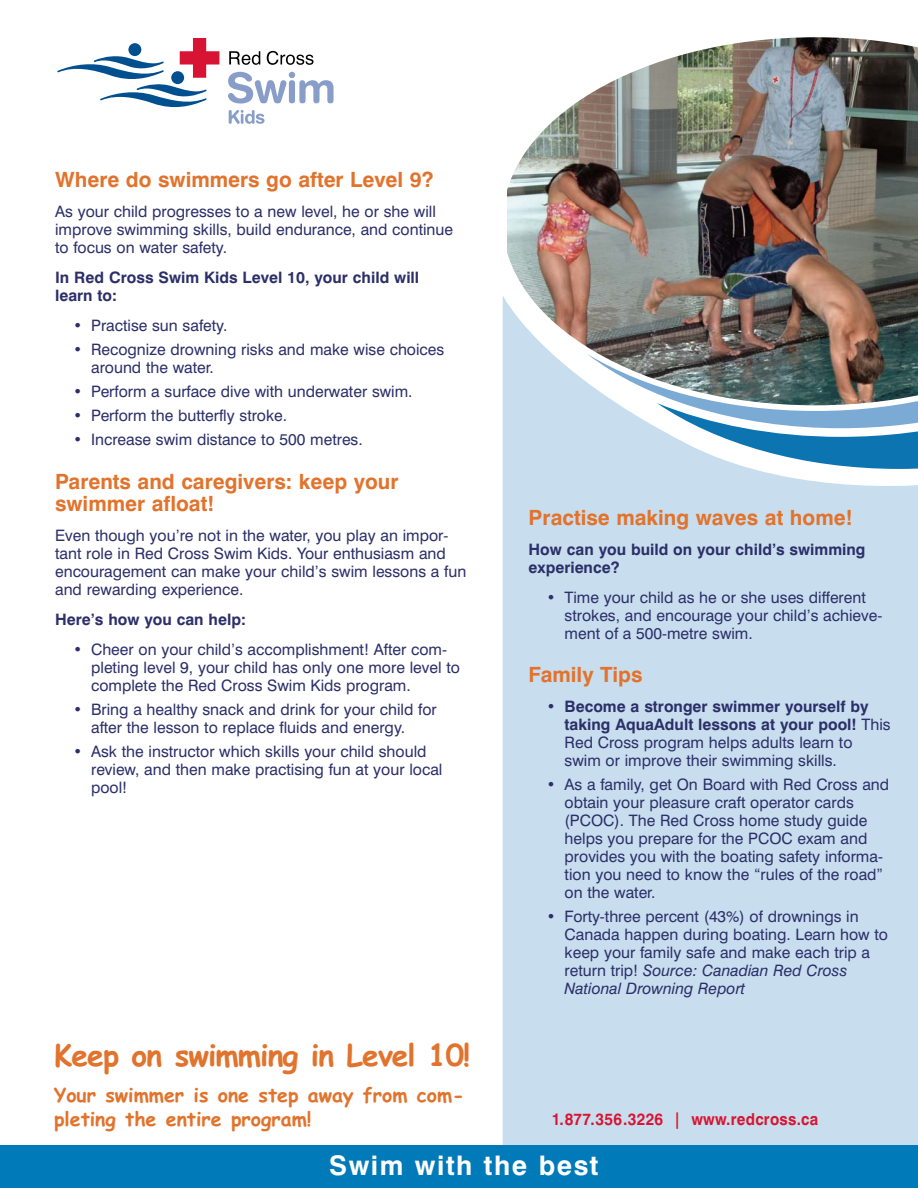
<style>
.page{position:relative;width:918px;height:1188px;background:#fff}
.page>*{position:absolute;margin:0;border:0;box-sizing:border-box;transform-origin:0 0}
.t1{font:700 30px "Comic Sans MS";letter-spacing:-.03em;color:#e2732c}
.t2{font:700 27px "Swiss 721 BT";letter-spacing:.055em;color:#fff}
.t3{font:700 21px/22.5px "Swiss 721 BT";color:#e2732c}
.t4{font:700 19.5px/24px "Comic Sans MS";color:#e2732c}
.t5{font:700 16.5px "Swiss 721 BT";letter-spacing:.015em;color:#d71533;scale:.92 1}
.t6{font:15.75px/18px "Swiss 721 BT";color:#2c2f69}
.t7{font:700 15.75px/18px "Swiss 721 BT";color:#2c2f69}
.s1{font-weight:700}
.s2{font-style:italic}
</style>
<div class="page">
<img style="left:502px;top:37px;width:416px;height:457px">
<img style="left:587px;top:106px;width:331px;height:189px">
<img style="left:657px;top:153px;width:261px;height:142px">
<svg style="left:503px;top:295px;width:415px;height:851px;background:#bdd1df"></svg>
<svg style="left:229px;top:51px;width:31px;height:14px"></svg>
<svg style="left:267px;top:51px;width:47px;height:14px"></svg>
<svg style="left:57px;top:38px;width:162px;height:69px"></svg>
<svg style="left:228px;top:72px;width:106px;height:32px"></svg>
<svg style="left:229px;top:110px;width:36px;height:14px"></svg>
<div style="left:0;top:1146px;width:918px;height:42px;background:#007ab8"></div>
<h3 class="t3" style="left:55px;top:171px;width:380px">Where do swimmers go after Level 9?</h3>
<p class="t6" style="left:55px;top:204px;width:400px">As your child progresses to a new level, he or she will improve swimming skills, build endurance, and continue to focus on water safety.</p>
<p class="t7" style="left:55px;top:270px;width:366px">In Red Cross Swim Kids Level 10, your child will learn to:</p>
<p class="t6" style="left:73px;top:318px;width:156px">• Practise sun safety.</p>
<p class="t6" style="left:91px;top:342px;width:355px;text-indent:-18px">• Recognize drowning risks and make wise choices around the water.</p>
<p class="t6" style="left:73px;top:384px;width:341px">• Perform a surface dive with underwater swim.</p>
<p class="t6" style="left:73px;top:408px;width:216px">• Perform the butterfly stroke.</p>
<p class="t6" style="left:73px;top:432px;width:291px">• Increase swim distance to 500 metres.</p>
<h3 class="t3" style="left:55px;top:472px;width:345px">Parents and caregivers: keep your swimmer afloat!</h3>
<p class="t6" style="left:55px;top:528px;width:413px">Even though you’re not in the water, you play an impor&shy;tant role in Red Cross Swim Kids. Your enthusiasm and encouragement can make your child’s swim lessons a fun and rewarding experience.</p>
<p class="t7" style="left:55px;top:612px;width:192px">Here’s how you can help:</p>
<p class="t6" style="left:91px;top:642px;width:370px;text-indent:-18px">• Cheer on your child’s accomplishment! After com&shy;pleting level 9, your child has only one more level to complete the Red Cross Swim Kids program.</p>
<p class="t6" style="left:91px;top:702px;width:347px;text-indent:-18px">• Bring a healthy snack and drink for your child for after the lesson to replace fluids and energy.</p>
<p class="t6" style="left:91px;top:744px;width:353px;text-indent:-18px">• Ask the instructor which skills your child should review, and then make practising fun at your local pool!</p>
<h1 class="t1" style="left:54px;top:1042px;width:418px">Keep on swimming in Level 10!</h1>
<p class="t4" style="left:54px;top:1085px;width:412px">Your swimmer is one step away from com&shy;pleting the entire program!</p>
<h3 class="t3" style="left:529px;top:508px;width:326px">Practise making waves at home!</h3>
<p class="t7" style="left:529px;top:542px;width:338px">How can you build on your child’s swimming experience?</p>
<p class="t6" style="left:565px;top:590px;width:319px;text-indent:-18px">• Time your child as he or she uses different strokes, and encourage your child’s achieve&shy;ment of a 500-metre swim.</p>
<h3 class="t3" style="left:529px;top:666px;width:115px">Family Tips</h3>
<p class="t6" style="left:565px;top:700px;width:328px;text-indent:-18px">• <span class="s1">Become a stronger swimmer yourself by taking AquaAdult lessons at your pool!</span> This Red Cross program helps adults learn to swim or improve their swimming skills.</p>
<p class="t6" style="left:565px;top:778px;width:326px;text-indent:-18px">• As a family, get On Board with Red Cross and obtain your pleasure craft operator cards (PCOC). The Red Cross home study guide helps you prepare for the PCOC exam and provides you with the boating safety informa&shy;tion you need to know the “rules of the road” on the water.</p>
<p class="t6" style="left:565px;top:910px;width:325px;text-indent:-18px">• Forty-three percent (43%) of drownings in Canada happen during boating. Learn how to keep your family safe and make each trip a return trip! <span class="s2">Source: Canadian Red Cross National Drowning Report</span></p>
<p class="t5" style="left:552px;top:1113px;width:292px">1.877.356.3226 | www.redcross.ca</p>
<h2 class="t2" style="left:329px;top:1155px;width:271px">Swim with the best</h2>
</div>
